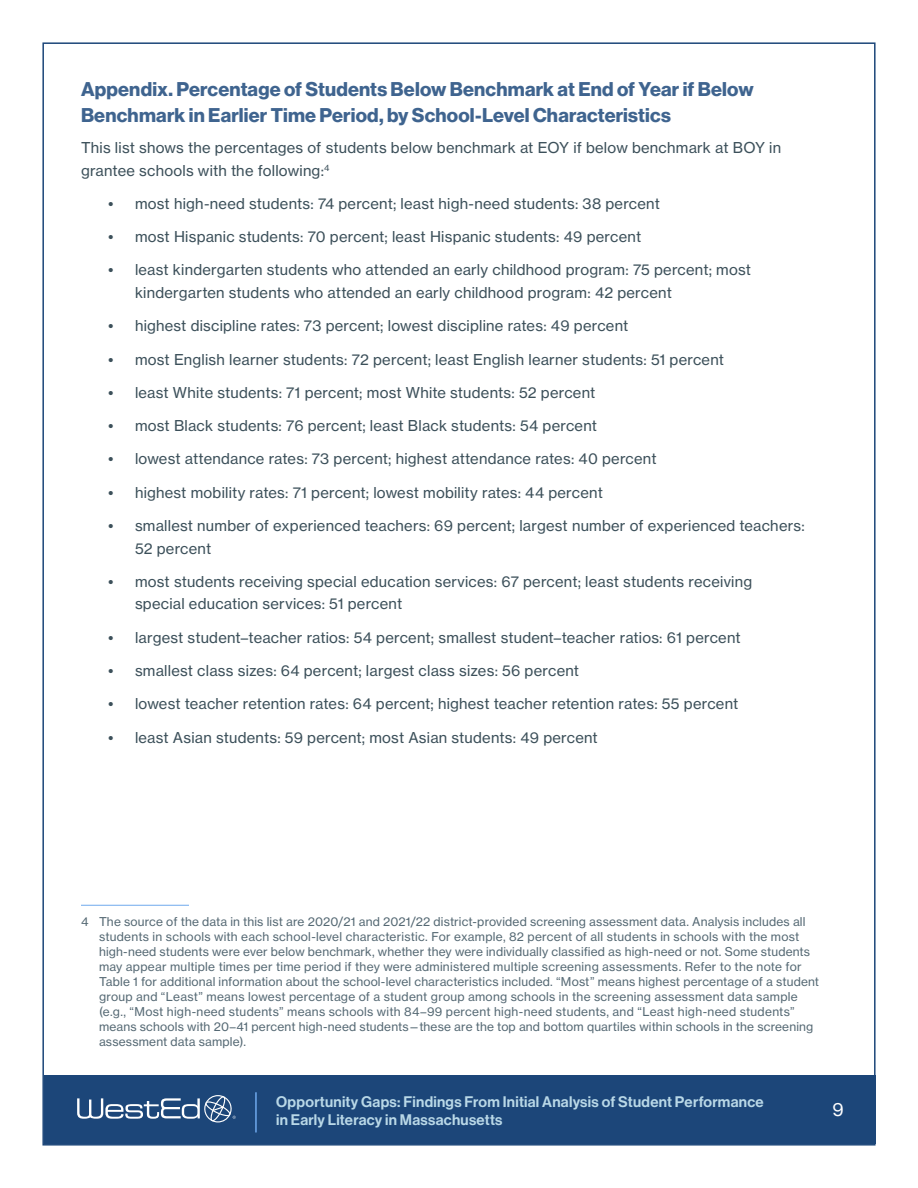
<style>
.page{position:relative;width:918px;height:1188px;background:#fff}
.page>*{position:absolute;margin:0;border:0;box-sizing:border-box;transform-origin:0 0}
.t1{font:19.5px/25.5px "N Haas Grotesk DS Pro 75 Bd";letter-spacing:.01em;color:#3f648f}
.t2{font:18px "N Haas Grotesk TX Pro 55 Rg";color:#fff}
.t3{font:15px/18px "N Haas Grotesk DS Pro 65 Md";letter-spacing:.02em;color:#b9d8e7}
.t4{font:14.85px/22.5px "N Haas Grotesk TX Pro 55 Rg";letter-spacing:.015em;color:#3c505a}
.t5{font:12px/15px "N Haas Grotesk TX Pro 55 Rg";letter-spacing:.015em;color:#556974}
.s1{font-family:"N Haas Grotesk TX Pro 65 Md"}
</style>
<div class="page">
<div style="left:44px;top:1076px;width:832px;height:68px;background:#1c4679"></div>
<svg style="left:77px;top:1095px;width:159px;height:27px"></svg>
<hr style="left:255px;top:1092px;width:2px;height:41px;background:#6ea9ed">
<hr style="left:81px;top:905px;width:108px;height:1px;background:#6ea9ed">
<h2 class="t1" style="left:81px;top:77px;width:674px">Appendix. Percentage of Students Below Benchmark at End of Year if Below<br>Benchmark in Earlier Time Period, by School-Level Characteristics</h2>
<p class="t4" style="left:81px;top:136px;width:702px">This list shows the percentages of students below benchmark at EOY if below benchmark at BOY in grantee schools with the following:<sup>4</sup></p>
<p class="t4" style="left:108px;top:192px;width:553px"><span class="s1">•</span> most high-need students: 74 percent; least high-need students: 38 percent</p>
<p class="t4" style="left:108px;top:225px;width:535px"><span class="s1">•</span> most Hispanic students: 70 percent; least Hispanic students: 49 percent</p>
<p class="t4" style="left:135px;top:259px;width:618px;text-indent:-27px"><span class="s1">•</span> least kindergarten students who attended an early childhood program: 75 percent; most kindergarten students who attended an early childhood program: 42 percent</p>
<p class="t4" style="left:108px;top:315px;width:522px"><span class="s1">•</span> highest discipline rates: 73 percent; lowest discipline rates: 49 percent</p>
<p class="t4" style="left:108px;top:348px;width:618px"><span class="s1">•</span> most English learner students: 72 percent; least English learner students: 51 percent</p>
<p class="t4" style="left:108px;top:381px;width:489px"><span class="s1">•</span> least White students: 71 percent; most White students: 52 percent</p>
<p class="t4" style="left:108px;top:414px;width:491px"><span class="s1">•</span> most Black students: 76 percent; least Black students: 54 percent</p>
<p class="t4" style="left:108px;top:448px;width:550px"><span class="s1">•</span> lowest attendance rates: 73 percent; highest attendance rates: 40 percent</p>
<p class="t4" style="left:108px;top:481px;width:496px"><span class="s1">•</span> highest mobility rates: 71 percent; lowest mobility rates: 44 percent</p>
<p class="t4" style="left:135px;top:514px;width:671px;text-indent:-27px"><span class="s1">•</span> smallest number of experienced teachers: 69 percent; largest number of experienced teachers:<br>52 percent</p>
<p class="t4" style="left:135px;top:570px;width:619px;text-indent:-27px"><span class="s1">•</span> most students receiving special education services: 67 percent; least students receiving special education services: 51 percent</p>
<p class="t4" style="left:108px;top:626px;width:634px"><span class="s1">•</span> largest student–teacher ratios: 54 percent; smallest student–teacher ratios: 61 percent</p>
<p class="t4" style="left:108px;top:659px;width:473px"><span class="s1">•</span> smallest class sizes: 64 percent; largest class sizes: 56 percent</p>
<p class="t4" style="left:108px;top:693px;width:632px"><span class="s1">•</span> lowest teacher retention rates: 64 percent; highest teacher retention rates: 55 percent</p>
<p class="t4" style="left:108px;top:726px;width:491px"><span class="s1">•</span> least Asian students: 59 percent; most Asian students: 49 percent</p>
<p class="t5" style="left:99px;top:914px;width:722px;text-indent:-18px">4 The source of the data in this list are 2020/21 and 2021/22 district-provided screening assessment data. Analysis includes all students in schools with each school-level characteristic. For example, 82 percent of all students in schools with the most high-need students were ever below benchmark, whether they were individually classified as high-need or not. Some students may appear multiple times per time period if they were administered multiple screening assessments. Refer to the note for Table 1 for additional information about the school-level characteristics included. “Most” means highest percentage of a student group and “Least” means lowest percentage of a student group among schools in the screening assessment data sample (e.g., “Most high-need students” means schools with 84–99 percent high-need students, and “Least high-need students” means schools with 20–41 percent high-need students—these are the top and bottom quartiles within schools in the screening assessment data sample).</p>
<p class="t3" style="left:276px;top:1093px;width:489px">Opportunity Gaps: Findings From Initial Analysis of Student Performance in Early Literacy in Massachusetts</p>
<p class="t2" style="left:833px;top:1099px;width:13px">9</p>
</div>
